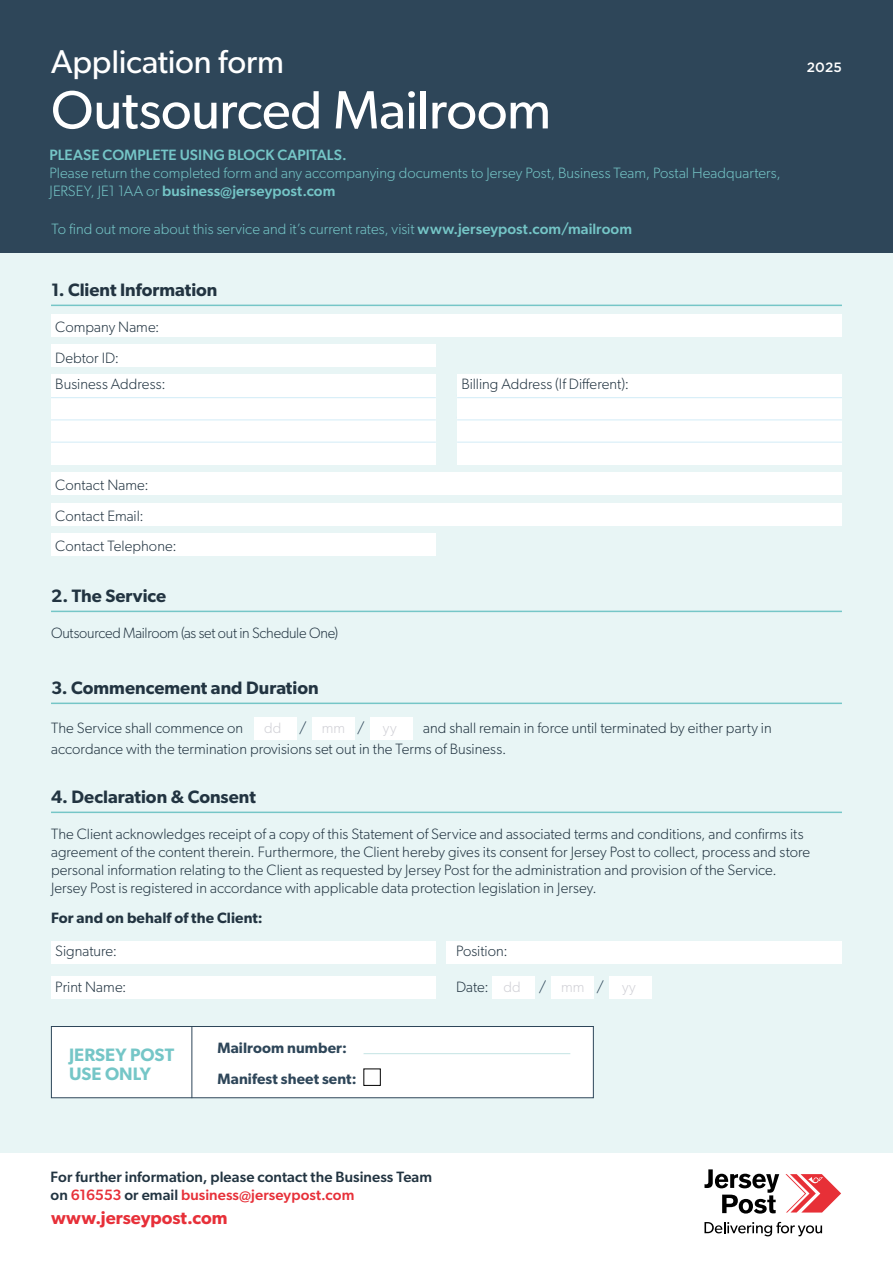
<style>
.page{position:relative;width:893px;height:1263px;background:#fff}
.page>*{position:absolute;margin:0;border:0;box-sizing:border-box;transform-origin:0 0}
.t1{font:54px "Gibson";letter-spacing:-.01em;color:#fff}
.t2{font:33px "Gibson";letter-spacing:-.005em;color:#fff}
.t3{font:600 18px "Gibson";color:#223441}
.t4{font:600 18px "Gibson";color:#e73039}
.t5{font:600 18px/19.5px "Gibson";color:#75c6c7}
.t6{font:300 15px/18px "Gibson";color:#223441}
.t7{font:300 15px/18px "Gibson";letter-spacing:.005em;color:#75c6c7}
.t8{font:500 15px/18px "Gibson";letter-spacing:.005em;color:#223441}
.t9{font:500 15px "Gibson";letter-spacing:.005em;color:#75c6c7}
.t10{font:600 15px/31.5px "Gibson";letter-spacing:.005em;color:#2e4659}
.t11{font:600 15px "Gibson";letter-spacing:.01em;color:#223441}
.t12{font:300 15px "Gibson";color:#d0d0d6}
.t13{font:500 13.5px "Gotham";color:#fff}
.s1{font-weight:500}
.s2{color:#2e4659}
.s3{color:#223441}
.s4{color:#e73039}
</style>
<div class="page">
<div style="left:0;top:180px;width:893px;height:972px;background:#e8f5f5"></div>
<div style="left:0;top:0;width:893px;height:252px;background:#2e4659"></div>
<hr style="left:51px;top:611px;width:791px;height:1px;background:#75c6c7">
<hr style="left:51px;top:811px;width:791px;height:2px;background:#75c6c7">
<div style="left:493px;top:976px;width:42px;height:23px;background:#fff"></div>
<div style="left:551px;top:976px;width:42px;height:23px;background:#fff"></div>
<div style="left:609px;top:976px;width:43px;height:23px;background:#fff"></div>
<div style="left:51px;top:941px;width:385px;height:23px;background:#fff"></div>
<div style="left:51px;top:976px;width:385px;height:23px;background:#fff"></div>
<div style="left:446px;top:941px;width:396px;height:23px;background:#fff"></div>
<hr style="left:51px;top:702px;width:791px;height:2px;background:#75c6c7">
<div style="left:254px;top:716px;width:43px;height:23px;background:#fff"></div>
<div style="left:312px;top:716px;width:43px;height:23px;background:#fff"></div>
<div style="left:371px;top:716px;width:42px;height:23px;background:#fff"></div>
<hr style="left:51px;top:305px;width:791px;height:1px;background:#75c6c7">
<div style="left:51px;top:344px;width:385px;height:23px;background:#fff"></div>
<div style="left:51px;top:533px;width:385px;height:23px;background:#fff"></div>
<div style="left:51px;top:503px;width:791px;height:23px;background:#fff"></div>
<div style="left:51px;top:314px;width:791px;height:23px;background:#fff"></div>
<div style="left:51px;top:472px;width:791px;height:23px;background:#fff"></div>
<div style="left:51px;top:375px;width:385px;height:90px;background:#fff"></div>
<hr style="left:51px;top:397px;width:385px;height:1px;background:#d2ecf7">
<hr style="left:51px;top:420px;width:385px;height:1px;background:#d2ecf7">
<hr style="left:51px;top:442px;width:385px;height:1px;background:#d2ecf7">
<div style="left:457px;top:375px;width:385px;height:90px;background:#fff"></div>
<hr style="left:457px;top:397px;width:385px;height:1px;background:#d2ecf7">
<hr style="left:457px;top:420px;width:385px;height:1px;background:#d2ecf7">
<hr style="left:457px;top:442px;width:385px;height:1px;background:#d2ecf7">
<svg style="left:704px;top:1169px;width:75px;height:44px"></svg>
<svg style="left:785px;top:1174px;width:56px;height:38px"></svg>
<svg style="left:704px;top:1222px;width:118px;height:14px"></svg>
<div style="left:51px;top:1026px;width:543px;height:72px;background:#fff;border:1px solid #2e4659"></div>
<hr style="left:364px;top:1053px;width:206px;height:1px;background:#c4e4e4">
<hr style="left:191px;top:1026px;width:1px;height:72px;background:#2e4659">
<div style="left:364px;top:1069px;width:17px;height:17px;border:1px solid #000"></div>
<h2 class="t2" style="left:51px;top:42px;width:234px">Application form</h2>
<h1 class="t1" style="left:51px;top:77px;width:502px">Outsourced Mailroom</h1>
<p class="t9" style="left:50px;top:146px;width:299px">PLEASE COMPLETE USING BLOCK CAPITALS.</p>
<p class="t7" style="left:50px;top:164px;width:733px">Please return the completed form and any accompanying documents to Jersey Post, Business Team, Postal Headquarters,<br>JERSEY, JE1 1AA or <span class="s1">business@jerseypost.com</span></p>
<p class="t7" style="left:52px;top:220px;width:582px">To find out more about this service and it’s current rates, visit <span class="s1">www.jerseypost.com/mailroom</span></p>
<p class="t3" style="left:51px;top:279px;width:168px">1. Client Information</p>
<p class="t6" style="left:55px;top:318px;width:106px">Company Name:</p>
<p class="t6" style="left:55px;top:348px;width:65px">Debtor ID:</p>
<p class="t6" style="left:55px;top:375px;width:112px">Business Address:</p>
<p class="t6" style="left:461px;top:375px;width:169px">Billing Address (If Different):</p>
<p class="t13" style="left:807px;top:58px;width:37px">2025</p>
<p class="t6" style="left:55px;top:476px;width:95px">Contact Name:</p>
<p class="t6" style="left:55px;top:506px;width:90px">Contact Email:</p>
<p class="t6" style="left:55px;top:537px;width:123px">Contact Telephone:</p>
<p class="t3" style="left:51px;top:585px;width:117px">2. The Service</p>
<p class="t6" style="left:51px;top:624px;width:289px">Outsourced Mailroom (as set out in Schedule One)</p>
<p class="t3" style="left:51px;top:677px;width:269px">3. Commencement and Duration</p>
<p class="t6" style="left:51px;top:719px;width:194px">The Service shall commence on</p>
<p class="t12" style="left:264px;top:719px;width:134px">dd <span class="s2">/</span> mm <span class="s2">/</span> yy</p>
<p class="t6" style="left:51px;top:717px;width:722px;line-height:21px;text-indent:372px">and shall remain in force until terminated by either party in accordance with the termination provisions set out in the Terms of Business.</p>
<p class="t3" style="left:51px;top:786px;width:206px">4. Declaration &amp; Consent</p>
<p class="t6" style="left:51px;top:825px;width:761px">The Client acknowledges receipt of a copy of this Statement of Service and associated terms and conditions, and confirms its agreement of the content therein. Furthermore, the Client hereby gives its consent for Jersey Post to collect, process and store personal information relating to the Client as requested by Jersey Post for the administration and provision of the Service.<br>Jersey Post is registered in accordance with applicable data protection legislation in Jersey.</p>
<p class="t11" style="left:51px;top:909px;width:213px">For and on behalf of the Client:</p>
<p class="t6" style="left:55px;top:941px;width:63px">Signature:</p>
<p class="t6" style="left:456px;top:941px;width:53px">Position:</p>
<p class="t6" style="left:55px;top:977px;width:73px">Print Name:</p>
<p class="t12" style="left:456px;top:977px;width:181px"><span class="s3">Date:</span> dd <span class="s2">/</span> mm <span class="s2">/</span> yy</p>
<p class="t5" style="left:69px;top:1044px;width:107px">JERSEY POST<br>USE ONLY</p>
<p class="t10" style="left:217px;top:1031px;width:141px">Mailroom number:<br>Manifest sheet sent:</p>
<p class="t8" style="left:51px;top:1168px;width:383px">For further information, please contact the Business Team on <span class="s4">616553</span> or email <span class="s4">business@jerseypost.com</span></p>
<p class="t4" style="left:51px;top:1207px;width:178px">www.jerseypost.com</p>
</div>
